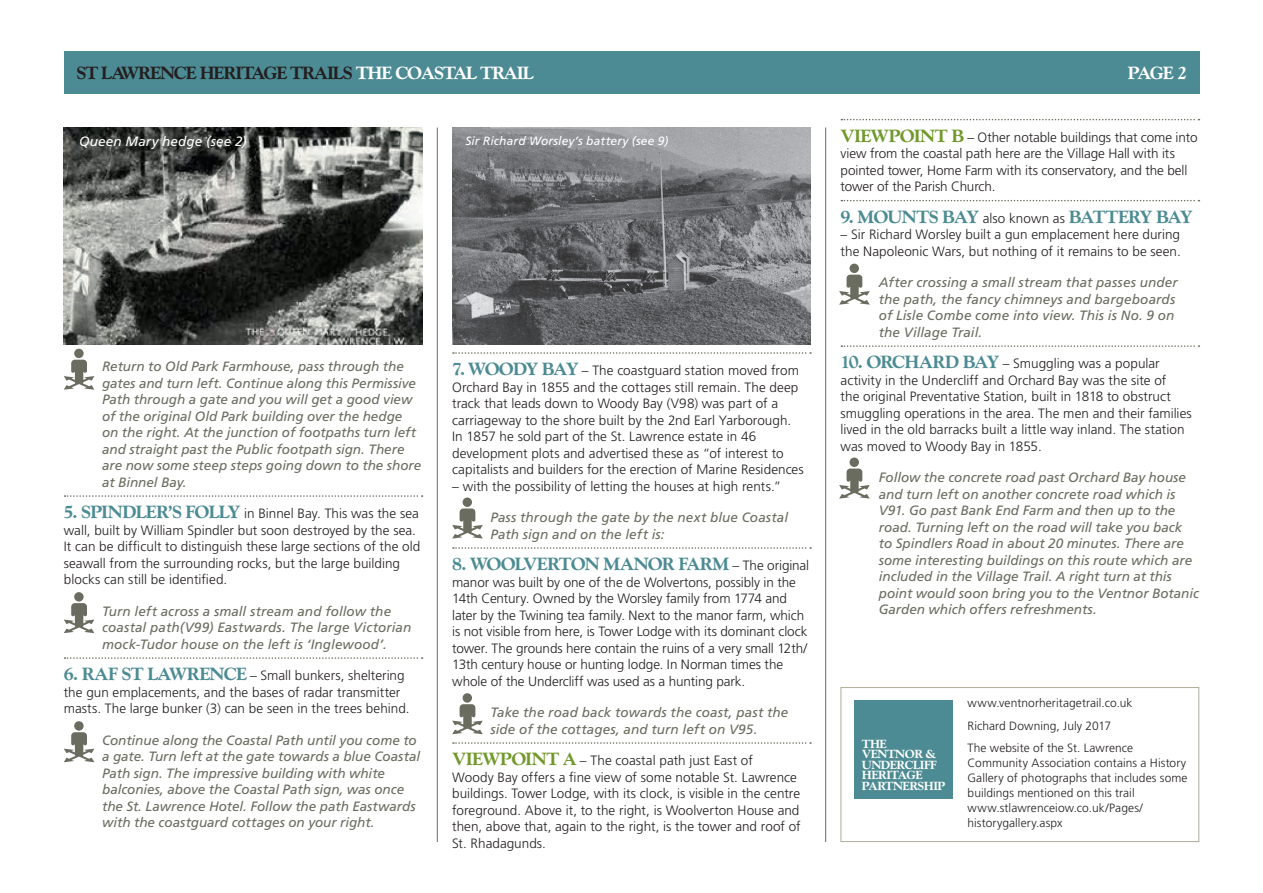
<style>
.page{position:relative;width:1263px;height:893px;background:#fff}
.page>*{position:absolute;margin:0;border:0;box-sizing:border-box;transform-origin:0 0}
.t1{font:800 18px "Goudy";letter-spacing:-.055em;color:#4c8b93}
.t2{font:800 18px "Goudy";letter-spacing:-.06em;color:#231f20}
.t3{font:800 18px "Goudy";color:#fff}
.t4{font:300 13.5px/16.5px "Frutiger LT Std";color:#231f20}
.t5{font:italic 13.5px/16.5px "Frutiger LT Std";color:#696c5e}
.t6{font:italic 13.5px "Frutiger LT Std";letter-spacing:.01em;color:#fff}
.t7{font:300 12px/15px "Frutiger LT Std";letter-spacing:.005em;color:#231f20}
.t8{font:800 12px/10.5px "Goudy";letter-spacing:-.04em;color:#fff}
.t9{font:italic 12px "Frutiger LT Std";letter-spacing:.01em;color:#fff}
.s1{color:#fff}
.s2{font-family:"Goudy";font-weight:800;font-size:18px;color:#4c8b93}
.s3{font-family:"Frutiger LT Std";font-weight:300;font-size:13.5px;color:#231f20}
.s4{font-family:"Goudy";font-weight:800;font-size:18px;color:#70982a}
</style>
<div class="page">
<svg style="left:65px;top:495px;width:358px;height:2px"></svg>
<svg style="left:65px;top:657px;width:358px;height:2px"></svg>
<svg style="left:453px;top:352px;width:358px;height:2px"></svg>
<svg style="left:453px;top:547px;width:358px;height:2px"></svg>
<svg style="left:453px;top:742px;width:358px;height:2px"></svg>
<svg style="left:841px;top:119px;width:358px;height:1px"></svg>
<svg style="left:841px;top:200px;width:358px;height:1px"></svg>
<svg style="left:841px;top:345px;width:358px;height:2px"></svg>
<img style="left:452px;top:128px;width:359px;height:216px">
<img style="left:64px;top:128px;width:358px;height:216px">
<div style="left:64px;top:51px;width:1135px;height:43px;background:#4c8b93"></div>
<svg style="left:64px;top:592px;width:30px;height:41px"></svg>
<svg style="left:452px;top:693px;width:31px;height:41px"></svg>
<div style="left:854px;top:700px;width:99px;height:99px;background:#4c8b93"></div>
<div style="left:840px;top:687px;width:359px;height:155px;border:1px solid #b0ac99"></div>
<svg style="left:452px;top:497px;width:31px;height:41px"></svg>
<svg style="left:64px;top:721px;width:30px;height:41px"></svg>
<hr style="left:825px;top:128px;width:1px;height:714px;background:#696c5e">
<hr style="left:437px;top:128px;width:1px;height:714px;background:#696c5e">
<svg style="left:64px;top:349px;width:30px;height:41px"></svg>
<svg style="left:839px;top:264px;width:31px;height:41px"></svg>
<svg style="left:839px;top:458px;width:31px;height:41px"></svg>
<h1 class="t2" style="left:76px;top:63px;width:459px">ST LAWRENCE HERITAGE TRAILS <span class="s1">THE COASTAL TRAIL</span></h1>
<p class="t6" style="left:79px;top:133px;width:169px">Queen Mary hedge (see 2)</p>
<p class="t9" style="left:465px;top:134px;width:205px">Sir Richard Worsley’s battery (see 9)</p>
<p class="t5" style="left:102px;top:358px;width:321px">Return to Old Park Farmhouse, pass through the gates and turn left. Continue along this Permissive Path through a gate and you will get a good view of the original Old Park building over the hedge on the right. At the junction of footpaths turn left and straight past the Public footpath sign. There are now some steep steps going down to the shore at Binnel Bay.</p>
<p class="t4" style="left:64px;top:505px;width:358px"><span class="s2">5. SPINDLER’S FOLLY</span> in Binnel Bay. This was the sea wall, built by William Spindler but soon destroyed by the sea.<br>It can be difficult to distinguish these large sections of the old seawall from the surrounding rocks, but the large building blocks can still be identified.</p>
<p class="t5" style="left:102px;top:603px;width:311px">Turn left across a small stream and follow the coastal path(V99) Eastwards. The large Victorian mock-Tudor house on the left is ‘Inglewood’.</p>
<p class="t4" style="left:64px;top:667px;width:347px"><span class="s2">6. RAF ST LAWRENCE</span> – Small bunkers, sheltering the gun emplacements, and the bases of radar transmitter masts. The large bunker (3) can be seen in the trees behind.</p>
<p class="t5" style="left:102px;top:732px;width:320px">Continue along the Coastal Path until you come to a gate. Turn left at the gate towards a blue Coastal Path sign. The impressive building with white balconies, above the Coastal Path sign, was once the St. Lawrence Hotel. Follow the path Eastwards with the coastguard cottages on your right.</p>
<p class="t4" style="left:452px;top:362px;width:353px"><span class="s2">7. WOODY BAY</span> – The coastguard station moved from Orchard Bay in 1855 and the cottages still remain. The deep track that leads down to Woody Bay (V98) was part of a carriageway to the shore built by the 2nd Earl Yarborough.<br>In 1857 he sold part of the St. Lawrence estate in 46 development plots and advertised these as “of interest to capitalists and builders for the erection of Marine Residences</p>
<p class="t4" style="left:452px;top:478px;width:330px">– with the possibility of letting the houses at high rents.”</p>
<p class="t5" style="left:490px;top:509px;width:299px">Pass through the gate by the next blue Coastal<br>Path sign and on the left is:</p>
<h1 class="t1" style="left:452px;top:553px;width:358px">8. WOOLVERTON MANOR FARM <span class="s3">– The original</span></h1>
<p class="t4" style="left:452px;top:574px;width:357px">manor was built by one of the de Wolvertons, possibly in the 14th Century. Owned by the Worsley family from 1774 and later by the Twining tea family. Next to the manor farm, which is not visible from here, is Tower Lodge with its dominant clock tower. The grounds here contain the ruins of a very small 12th/ 13th century house or hunting lodge. In Norman times the whole of the Undercliff was used as a hunting park.</p>
<p class="t5" style="left:490px;top:704px;width:299px">Take the road back towards the coast, past the side of the cottages, and turn left on V95.</p>
<p class="t4" style="left:452px;top:752px;width:350px"><span class="s4">VIEWPOINT A</span> – The coastal path just East of<br>Woody Bay offers a fine view of some notable St. Lawrence buildings. Tower Lodge, with its clock, is visible in the centre foreground. Above it, to the right, is Woolverton House and then, above that, again to the right, is the tower and roof of St. Rhadagunds.</p>
<h1 class="t3" style="left:1128px;top:62px;width:61px">PAGE 2</h1>
<p class="t4" style="left:840px;top:129px;width:358px"><span class="s4">VIEWPOINT B</span> – Other notable buildings that come into view from the coastal path here are the Village Hall with its pointed tower, Home Farm with its conservatory, and the bell tower of the Parish Church.</p>
<h1 class="t1" style="left:840px;top:206px;width:354px">9. MOUNTS BAY <span class="s3">also known as</span> BATTERY BAY</h1>
<p class="t4" style="left:840px;top:226px;width:342px">– Sir Richard Worsley built a gun emplacement here during the Napoleonic Wars, but nothing of it remains to be seen.</p>
<p class="t5" style="left:879px;top:274px;width:300px">After crossing a small stream that passes under the path, the fancy chimneys and bargeboards of Lisle Combe come into view. This is No. 9 on the Village Trail.</p>
<p class="t4" style="left:840px;top:355px;width:353px"><span class="s2">10. ORCHARD BAY</span> – Smuggling was a popular activity in the Undercliff and Orchard Bay was the site of<br>the original Preventative Station, built in 1818 to obstruct smuggling operations in the area. The men and their families lived in the old barracks built a little way inland. The station was moved to Woody Bay in 1855.</p>
<p class="t5" style="left:879px;top:469px;width:322px">Follow the concrete road past Orchard Bay house and turn left on another concrete road which is V91. Go past Bank End Farm and then up to the road. Turning left on the road will take you back to Spindlers Road in about 20 minutes. There are some interesting buildings on this route which are included in the Village Trail. A right turn at this point would soon bring you to the Ventnor Botanic Garden which offers refreshments.</p>
<p class="t8" style="left:862px;top:738px;width:85px">THE<br>VENTNOR &amp;<br>UNDERCLIFF<br>HERITAGE<br>PARTNERSHIP</p>
<p class="t7" style="left:967px;top:692px;width:167px;line-height:22.5px">www.ventnorheritagetrail.co.uk<br>Richard Downing, July 2017<br>The website of the St. Lawrence</p>
<p class="t7" style="left:967px;top:756px;width:222px">Community Association contains a History Gallery of photographs that includes some buildings mentioned on this trail www.stlawrenceiow.co.uk/Pages/ historygallery.aspx</p>
</div>
